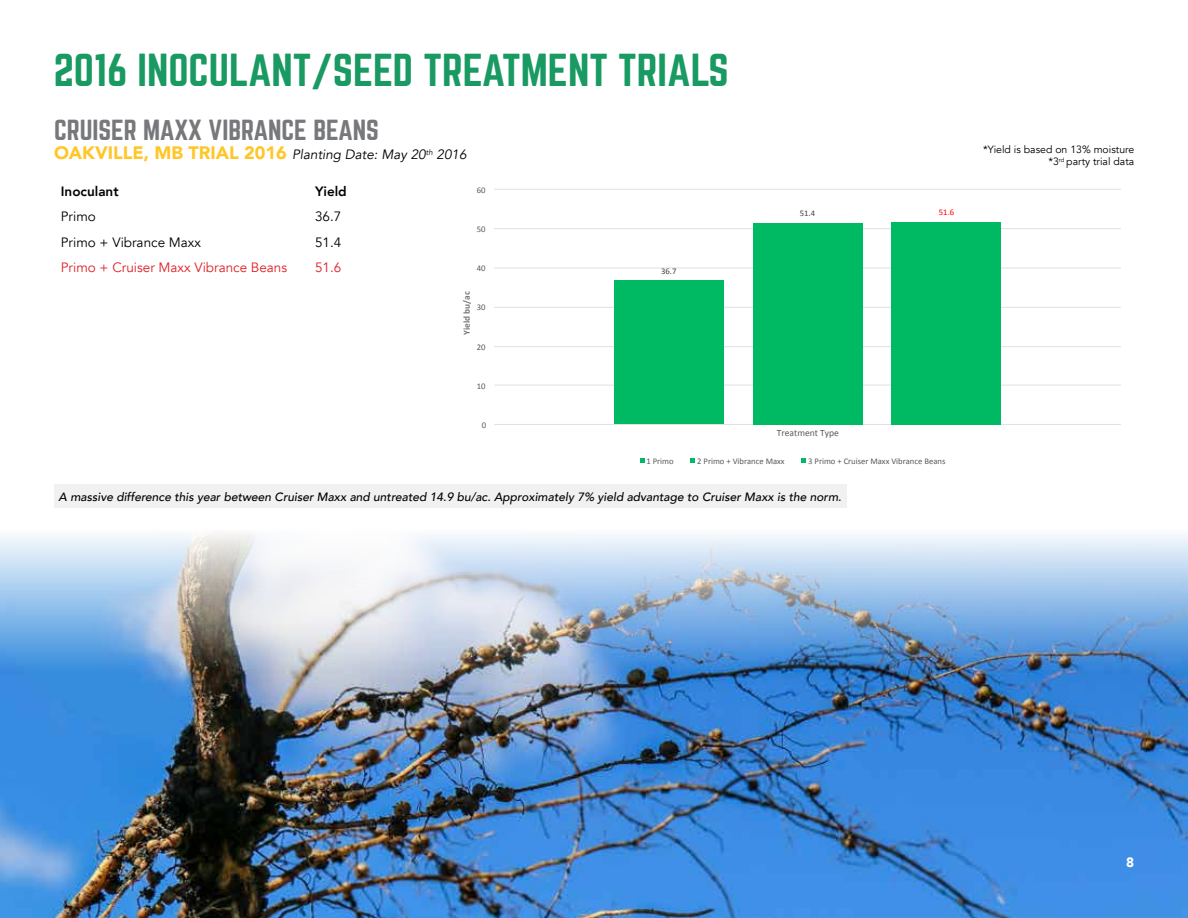
<style>
.page{position:relative;width:1188px;height:918px;background:#fff}
.page>*{position:absolute;margin:0;border:0;box-sizing:border-box;transform-origin:0 0}
.t1{font:40.5px "Norwester";color:#189a62}
.t2{font:25.5px "Norwester";color:#77787b}
.t3{font:italic 13.5px "Avenir";color:#000}
.t4{font:13.5px "Avenir";color:#e02027}
.t5{font:13.5px "Avenir";color:#000}
.t6{font:800 13.5px "Avenir";color:#000}
.t7{font:900 13.5px "Avenir";color:#fff}
.t8{font:italic 500 12px "Avenir";color:#000}
.t9{font:10.5px/12.6px "Avenir";color:#000;text-align:right}
.t10{font:9.6px "Calibri";color:#595959}
.t11{font:700 9.3px "Calibri";color:#77787b}
.t12{font:8.7px "Calibri";color:#595959}
.t13{font:8.7px "Calibri";color:#404040}
.t14{font:8.7px "Calibri";color:#f00}
.s1{font-weight:900;font-style:normal;font-size:18px;color:#ffc627}
</style>
<div class="page">
<img style="left:0;top:534px;width:1188px;height:384px">
<svg style="left:494px;top:189px;width:627px;height:274px"></svg>
<div style="left:54px;top:484px;width:793px;height:24px;background:#f1f1f2"></div>
<h1 class="t1" style="left:54px;top:51px;width:677px">2016 INOCULANT/SEED TREATMENT TRIALS</h1>
<h2 class="t2" style="left:54px;top:117px;width:326px">CRUISER MAXX VIBRANCE BEANS</h2>
<p class="t3" style="left:54px;top:147px;width:414px"><span class="s1">OAKVILLE, MB TRIAL 2016</span> Planting Date: May 20<sup>th</sup> 2016</p>
<p class="t6" style="left:61px;top:181px;width:59px">Inoculant</p>
<p class="t6" style="left:315px;top:181px;width:33px">Yield</p>
<p class="t5" style="left:61px;top:209px;width:36px">Primo</p>
<p class="t5" style="left:315px;top:209px;width:28px">36.7</p>
<p class="t5" style="left:61px;top:234px;width:142px">Primo + Vibrance Maxx</p>
<p class="t5" style="left:315px;top:234px;width:28px">51.4</p>
<p class="t4" style="left:61px;top:260px;width:228px">Primo + Cruiser Maxx Vibrance Beans</p>
<p class="t4" style="left:315px;top:260px;width:28px">51.6</p>
<p class="t12" style="left:477px;top:184px;width:10px">60</p>
<p class="t12" style="left:477px;top:224px;width:10px">50</p>
<p class="t12" style="left:477px;top:263px;width:10px">40</p>
<p class="t10" style="left:462px;top:329px;width:45px;rotate:-90deg">Yield Bu/ac</p>
<p class="t11" style="left:461px;top:335px;width:45px;rotate:-90deg">Yield bu/ac</p>
<p class="t12" style="left:477px;top:302px;width:10px">30</p>
<p class="t12" style="left:477px;top:341px;width:10px">20</p>
<p class="t12" style="left:477px;top:381px;width:10px">10</p>
<p class="t12" style="left:482px;top:420px;width:6px">0</p>
<p class="t13" style="left:661px;top:265px;width:17px">36.7</p>
<p class="t13" style="left:800px;top:208px;width:17px">51.4</p>
<p class="t14" style="left:939px;top:207px;width:17px">51.6</p>
<p class="t10" style="left:777px;top:427px;width:64px">Treatment Type</p>
<p class="t12" style="left:646px;top:456px;width:29px">1 Primo</p>
<p class="t12" style="left:697px;top:456px;width:89px">2 Primo + Vibrance Maxx</p>
<p class="t12" style="left:808px;top:456px;width:139px">3 Primo + Cruiser Maxx Vibrance Beans</p>
<p class="t8" style="left:59px;top:490px;width:785px">A massive difference this year between Cruiser Maxx and untreated 14.9 bu/ac. Approximately 7% yield advantage to Cruiser Maxx is the norm.</p>
<p class="t9" style="left:983px;top:143px;width:153px">*Yield is based on 13% moisture *3<sup>rd</sup> party trial data</p>
<p class="t7" style="left:1126px;top:850px;width:9px">8</p>
</div>
